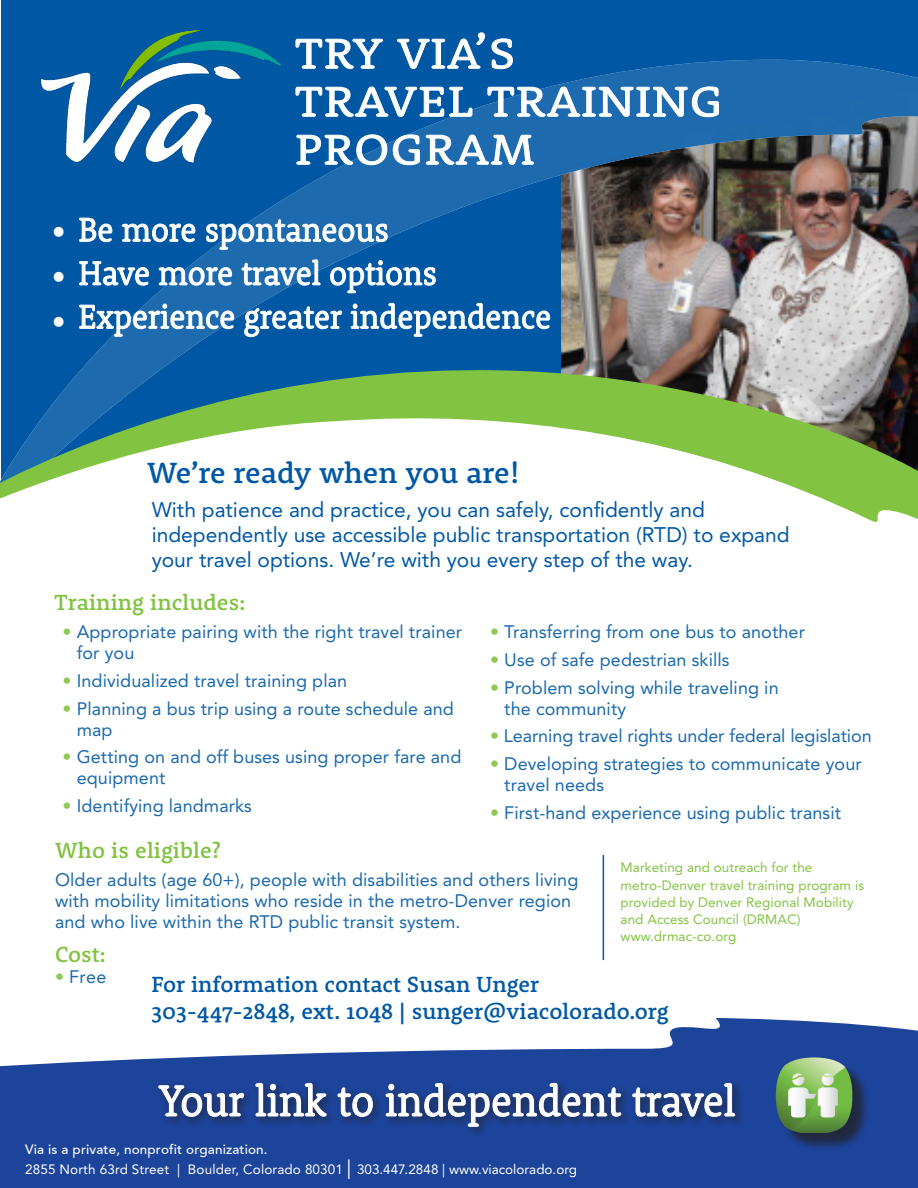
<style>
.page{position:relative;width:918px;height:1188px;background:#fff}
.page>*{position:absolute;margin:0;border:0;box-sizing:border-box;transform-origin:0 0}
.t1{font:37.5px "Minion Pro";color:#fff}
.t2{font:500 30px "Rooney Pro";letter-spacing:-.015em;color:#0058a4}
.t3{font:500 22.5px "Rooney Pro";color:#0058a4}
.Subheads{font:500 22.5px "Rooney Pro";letter-spacing:.005em;color:#81c340}
.Copy{font:500 22.5px "Rooney Pro";color:#81c340}
.t4{font:21px/25.2px "Avenir LT";color:#0058a4}
.Headers{font:18px/21px "Avenir LT";letter-spacing:.005em;color:#1a69ad}
.Copy-2{font:18px/21px "Avenir LT";letter-spacing:.005em;color:#1a69ad}
.Copy-3{font:13.5px/17.2px "Avenir LT";letter-spacing:.005em;color:#82c341}
.Copy-4{font:13.5px "Avenir LT";letter-spacing:.01em;color:#fff}
.t5{font:500 13.5px "Avenir";letter-spacing:.01em;color:#fff}
.s1{color:#8fc954}
.s2{font-size:19.5px}
</style>
<div class="page">
<div style="left:1px;top:0;width:917px;height:576px;background:#0058a4"></div>
<img style="left:142px;top:30px;width:124px;height:23px">
<img style="left:41px;top:53px;width:877px;height:221px">
<svg style="left:79px;top:259px;width:357px;height:15px"></svg>
<svg style="left:79px;top:218px;width:309px;height:32px"></svg>
<svg style="left:296px;top:133px;width:238px;height:32px"></svg>
<svg style="left:295px;top:85px;width:424px;height:32px"></svg>
<svg style="left:295px;top:32px;width:218px;height:37px"></svg>
<svg style="left:49px;top:274px;width:869px;height:135px"></svg>
<svg style="left:0;top:1018px;width:918px;height:170px;fill:#1d449b"></svg>
<svg style="left:0;top:409px;width:918px;height:167px;fill:#fff"></svg>
<hr style="left:603px;top:855px;width:1px;height:105px;background:#0058a4">
<div style="left:154px;top:1078px;width:592px;height:60px;background:#1d449b"></div>
<svg style="left:158px;top:1083px;width:577px;height:44px"></svg>
<div style="left:778px;top:1060px;width:93px;height:92px;background:#231f20;opacity:.75"></div>
<svg style="left:776px;top:1057px;width:76px;height:76px"></svg>
<p class="t1" style="left:52px;top:203px;width:16px">•</p>
<p class="t1" style="left:52px;top:248px;width:16px">•</p>
<p class="t1" style="left:52px;top:293px;width:16px">•</p>
<p class="t2" style="left:147px;top:453px;width:374px">We’re ready when you are!</p>
<p class="t4" style="left:152px;top:497px;width:640px">With patience and practice, you can safely, confidently and independently use accessible public transportation (RTD) to expand your travel options. We’re with you every step of the way.</p>
<p class="Subheads" style="left:55px;top:588px;width:193px">Training includes:</p>
<p class="Headers" style="left:77px;top:622px;width:387px;text-indent:-14px"><span class="s1">•</span> Appropriate pairing with the right travel trainer for you</p>
<p class="Headers" style="left:63px;top:670px;width:286px"><span class="s1">•</span> Individualized travel training plan</p>
<p class="Headers" style="left:77px;top:698px;width:379px;text-indent:-14px"><span class="s1">•</span> Planning a bus trip using a route schedule and map</p>
<p class="Headers" style="left:77px;top:747px;width:386px;text-indent:-14px"><span class="s1">•</span> Getting on and off buses using proper fare and equipment</p>
<p class="Headers" style="left:63px;top:796px;width:191px"><span class="s1">•</span> Identifying landmarks</p>
<p class="Headers" style="left:490px;top:622px;width:316px"><span class="s1">•</span> Transferring from one bus to another</p>
<p class="Headers" style="left:490px;top:649px;width:241px"><span class="s1">•</span> Use of safe pedestrian skills</p>
<p class="Headers" style="left:504px;top:677px;width:276px;text-indent:-14px"><span class="s1">•</span> Problem solving while traveling in the community</p>
<p class="Headers" style="left:490px;top:726px;width:383px"><span class="s1">•</span> Learning travel rights under federal legislation</p>
<p class="Headers" style="left:504px;top:754px;width:359px;text-indent:-14px"><span class="s1">•</span> Developing strategies to communicate your travel needs</p>
<p class="Headers" style="left:490px;top:802px;width:352px"><span class="s1">•</span> First-hand experience using public transit</p>
<p class="Subheads" style="left:55px;top:836px;width:167px">Who is eligible?</p>
<p class="Copy-2" style="left:55px;top:869px;width:525px">Older adults (age 60+), people with disabilities and others living with mobility limitations who reside in the metro-Denver region and who live within the RTD public transit system.</p>
<p class="Copy" style="left:55px;top:940px;width:53px">Cost:</p>
<p class="Copy-2" style="left:55px;top:967px;width:53px"><span class="s1">•</span> Free</p>
<p class="Copy-3" style="left:621px;top:859px;width:193px">Marketing and outreach for the</p>
<p class="Copy-3" style="left:621px;top:876px;width:245px">metro-Denver travel training program is provided by Denver Regional Mobility and Access Council (DRMAC)</p>
<p class="Copy-3" style="left:621px;top:928px;width:117px">www.drmac-co.org</p>
<p class="t3" style="left:151px;top:970px;width:389px">For information contact Susan Unger</p>
<p class="t3" style="left:151px;top:997px;width:519px">303-447-2848, ext. 1048 | sunger@viacolorado.org</p>
<p class="t5" style="left:25px;top:1141px;width:244px">Via is a private, nonprofit organization.</p>
<p class="Copy-4" style="left:25px;top:1161px;width:553px">2855 North 63rd Street | Boulder, Colorado 80301 <span class="s2">|</span> 303.447.2848 | www.viacolorado.org</p>
</div>
